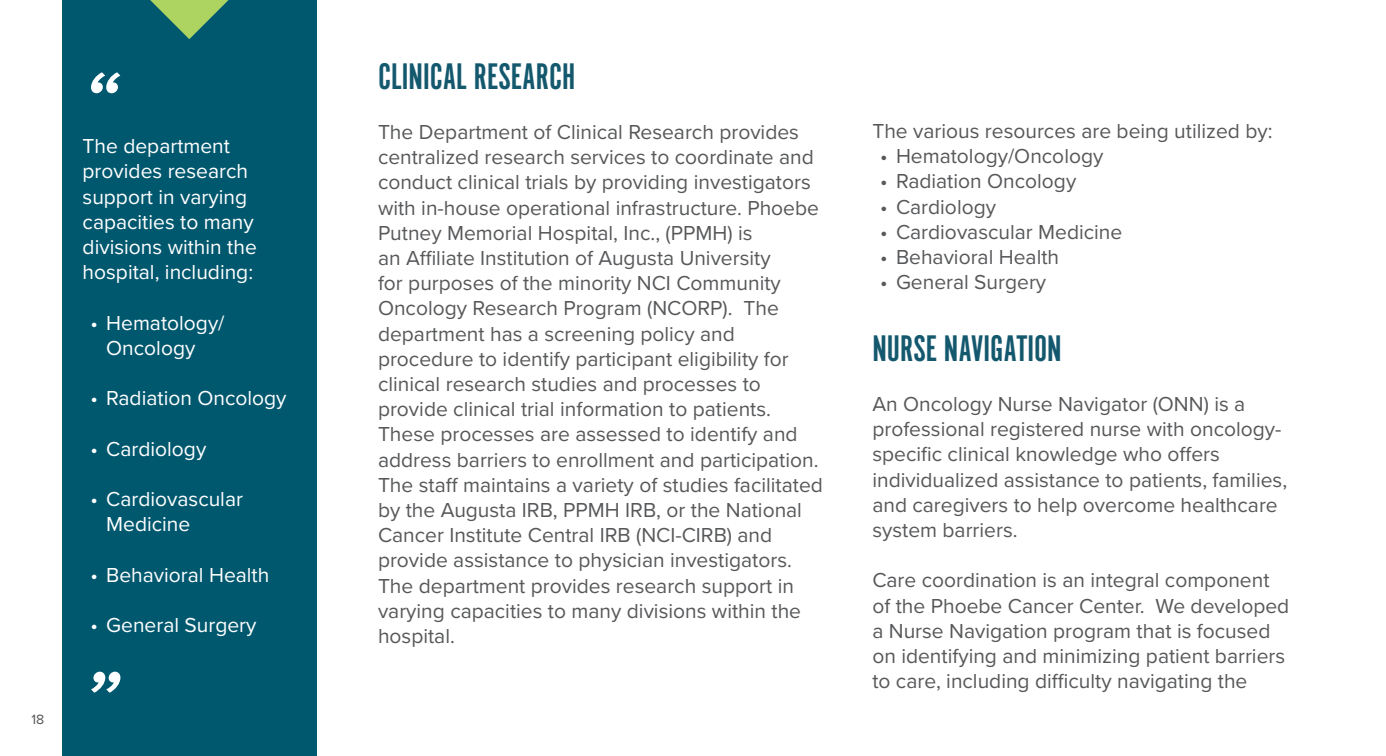
<style>
.page{position:relative;width:1386px;height:756px;background:#fff}
.page>*{position:absolute;margin:0;border:0;box-sizing:border-box;transform-origin:0 0}
.t1{font:italic 600 82.25px "Proxima Nova";color:#fff}
.t2{font:38.5px "Alternate Got No 1 D";color:#14586e}
.t3{font:21px/25.2px "Proxima Nova";color:#57585a}
.t4{font:21px/25.2px "Proxima Nova";color:#fff}
.t5{font:14px "Proxima Nova";color:#57585a}
</style>
<div class="page">
<div style="left:62px;top:0;width:255px;height:756px;background:#00586f"></div>
<svg style="left:150px;top:0;width:79px;height:39px"></svg>
<p class="t5" style="left:32px;top:709px;width:14px">18</p>
<p class="t1" style="left:83px;top:51px;width:37px">“</p>
<p class="t4" style="left:83px;top:133px;width:176px">The department provides research support in varying capacities to many divisions within the hospital, including:</p>
<p class="t4" style="left:106px;top:309px;width:120px;text-indent:-16px">• Hematology/<br>Oncology</p>
<p class="t4" style="left:90px;top:385px;width:198px">• Radiation Oncology</p>
<p class="t4" style="left:90px;top:435px;width:117px">• Cardiology</p>
<p class="t4" style="left:106px;top:485px;width:138px;text-indent:-16px">• Cardiovascular<br>Medicine</p>
<p class="t4" style="left:90px;top:561px;width:180px">• Behavioral Health</p>
<p class="t4" style="left:90px;top:611px;width:167px">• General Surgery</p>
<p class="t1" style="left:83px;top:651px;width:37px">”</p>
<p class="t2" style="left:378px;top:57px;width:199px">CLINICAL RESEARCH</p>
<p class="t3" style="left:378px;top:119px;width:446px">The Department of Clinical Research provides centralized research services to coordinate and conduct clinical trials by providing investigators with in-house operational infrastructure. Phoebe Putney Memorial Hospital, Inc., (PPMH) is<br>an Affiliate Institution of Augusta University<br>for purposes of the minority NCI Community Oncology Research Program (NCORP). The department has a screening policy and procedure to identify participant eligibility for clinical research studies and processes to provide clinical trial information to patients.<br>These processes are assessed to identify and address barriers to enrollment and participation.<br>The staff maintains a variety of studies facilitated by the Augusta IRB, PPMH IRB, or the National Cancer Institute Central IRB (NCI-CIRB) and provide assistance to physician investigators.<br>The department provides research support in varying capacities to many divisions within the hospital.</p>
<p class="t3" style="left:872px;top:118px;width:402px">The various resources are being utilized by:</p>
<p class="t3" style="left:880px;top:143px;width:225px">• Hematology/Oncology</p>
<p class="t3" style="left:880px;top:168px;width:198px">• Radiation Oncology</p>
<p class="t3" style="left:880px;top:193px;width:117px">• Cardiology</p>
<p class="t3" style="left:880px;top:218px;width:244px">• Cardiovascular Medicine</p>
<p class="t3" style="left:880px;top:244px;width:180px">• Behavioral Health</p>
<p class="t3" style="left:880px;top:269px;width:167px">• General Surgery</p>
<p class="t2" style="left:872px;top:329px;width:191px">NURSE NAVIGATION</p>
<p class="t3" style="left:872px;top:391px;width:416px">An Oncology Nurse Navigator (ONN) is a professional registered nurse with oncology&shy;specific clinical knowledge who offers individualized assistance to patients, families, and caregivers to help overcome healthcare system barriers.</p>
<p class="t3" style="left:872px;top:567px;width:418px">Care coordination is an integral component of the Phoebe Cancer Center. We developed a Nurse Navigation program that is focused on identifying and minimizing patient barriers to care, including difficulty navigating the</p>
</div>
